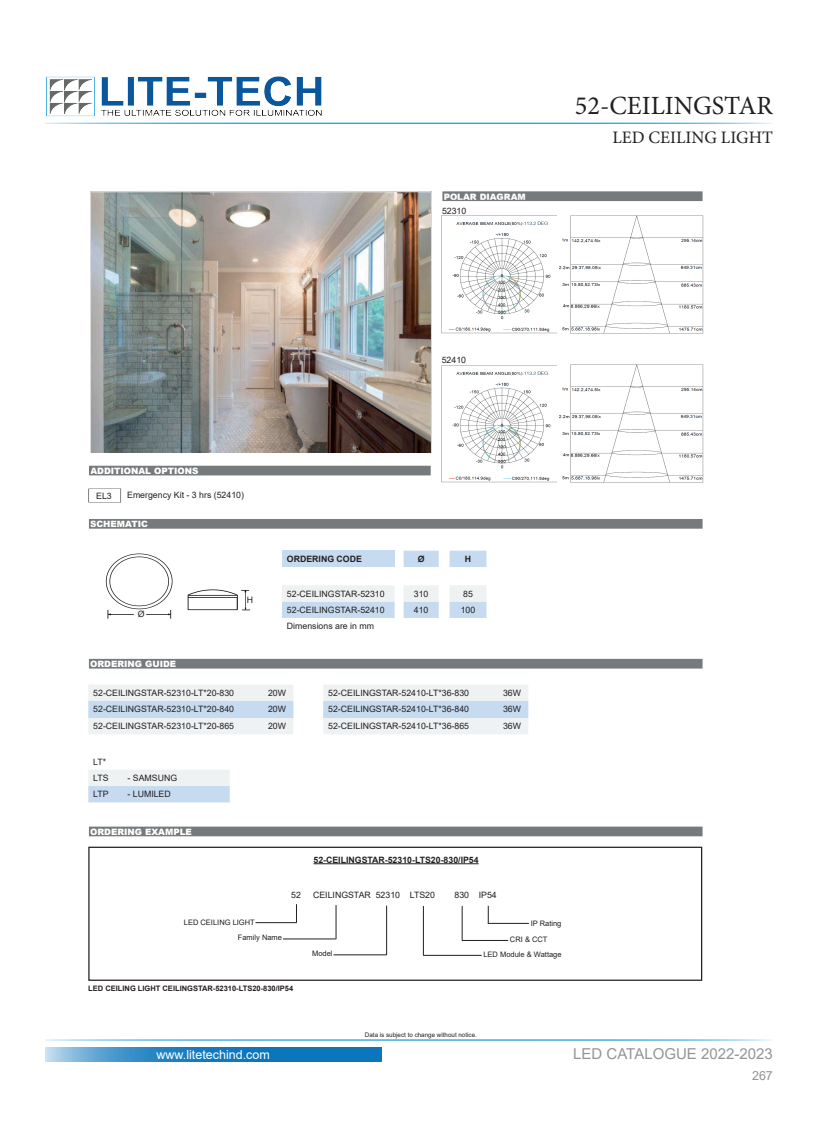
<style>
.page{position:relative;width:818px;height:1126px;background:#fff}
.page>*{position:absolute;margin:0;border:0;box-sizing:border-box;transform-origin:0 0}
.t1{font:26.25px "Minion Pro";color:#231f20}
.t2{font:17.5px "Minion Pro";color:#231f20}
.t3{font:15px "Arial";color:#939598}
.t4{font:12.5px "Arial";color:#fff}
.t5{font:12.5px "Arial";color:#929595}
.t6{font:8.75px/15.8px "Arial";color:#231f20}
.t7{font:900 8.75px "Arial";color:#fff}
.t8{font:700 8.75px "Arial";color:#231f20}
.t9{font:7.5px/15.4px "Arial";color:#231f20}
.t10{font:700 7.5px "Arial";color:#231f20}
.t11{font:6.25px "Arial";color:#231f20}
</style>
<div class="page">
<hr style="left:45px;top:123px;width:727px;height:1px;background:#179dd9">
<hr style="left:45px;top:1039px;width:727px;height:1px;background:#179dd9">
<svg style="left:45px;top:1047px;width:336px;height:15px;background:#2c88c5"></svg>
<img style="left:47px;top:76px;width:275px;height:41px">
<div style="left:88px;top:846px;width:613px;height:134px;border:1px solid #231f20"></div>
<hr style="left:313px;top:863px;width:165px;height:1px;background:#231f20">
<svg style="left:296px;top:904px;width:1px;height:18px"></svg>
<hr style="left:255px;top:922px;width:41px;height:1px;background:#231f20">
<hr style="left:335px;top:905px;width:1px;height:34px;background:#231f20">
<hr style="left:283px;top:938px;width:52px;height:1px;background:#231f20">
<svg style="left:282px;top:550px;width:204px;height:68px"></svg>
<svg style="left:487px;top:906px;width:1px;height:16px"></svg>
<hr style="left:487px;top:922px;width:41px;height:1px;background:#231f20">
<hr style="left:461px;top:905px;width:1px;height:35px;background:#231f20">
<hr style="left:461px;top:940px;width:47px;height:1px;background:#231f20">
<hr style="left:423px;top:905px;width:1px;height:49px;background:#231f20">
<hr style="left:423px;top:954px;width:58px;height:1px;background:#231f20">
<svg style="left:88px;top:685px;width:205px;height:49px"></svg>
<div style="left:89px;top:519px;width:612px;height:9px;background:#767a7c"></div>
<img style="left:90px;top:191px;width:341px;height:261px">
<img style="left:441px;top:215px;width:116px;height:119px">
<img style="left:559px;top:215px;width:145px;height:119px">
<div style="left:443px;top:192px;width:258px;height:8px;background:#767a7c"></div>
<div style="left:442px;top:191px;width:260px;height:10px;border:1px solid #757b7d"></div>
<img style="left:105px;top:553px;width:145px;height:66px">
<div style="left:89px;top:659px;width:612px;height:9px;background:#767a7c"></div>
<div style="left:89px;top:658px;width:613px;height:10px;border:1px solid #757b7d"></div>
<svg style="left:88px;top:770px;width:142px;height:32px"></svg>
<div style="left:89px;top:827px;width:612px;height:8px;background:#767a7c"></div>
<div style="left:89px;top:826px;width:613px;height:10px;border:1px solid #757b7d"></div>
<div style="left:90px;top:466px;width:340px;height:9px;background:#767a7c"></div>
<div style="left:89px;top:465px;width:341px;height:10px;border:1px solid #757b7d"></div>
<img style="left:88px;top:488px;width:33px;height:15px">
<img style="left:441px;top:365px;width:116px;height:118px">
<img style="left:559px;top:364px;width:145px;height:119px">
<hr style="left:386px;top:905px;width:1px;height:50px;background:#231f20">
<hr style="left:333px;top:954px;width:53px;height:1px;background:#231f20">
<svg style="left:323px;top:685px;width:205px;height:49px"></svg>
<p class="t7" style="left:443px;top:190px;width:83px">POLAR DIAGRAM</p>
<p class="t6" style="left:441px;top:202px;width:26px">52310</p>
<h1 class="t1" style="left:574px;top:88px;width:199px">52-CEILINGSTAR</h1>
<h2 class="t2" style="left:612px;top:126px;width:162px">LED CEILING LIGHT</h2>
<p class="t6" style="left:441px;top:352px;width:26px">52410</p>
<p class="t7" style="left:90px;top:464px;width:109px">ADDITIONAL OPTIONS</p>
<p class="t6" style="left:96px;top:487px;width:17px">EL3</p>
<p class="t6" style="left:127px;top:487px;width:118px">Emergency Kit - 3 hrs (52410)</p>
<p class="t7" style="left:90px;top:517px;width:59px">SCHEMATIC</p>
<p class="t6" style="left:138px;top:606px;width:8px">Ø</p>
<p class="t7" style="left:90px;top:657px;width:88px">ORDERING GUIDE</p>
<p class="t6" style="left:247px;top:592px;width:8px">H</p>
<p class="t8" style="left:287px;top:552px;width:76px">ORDERING CODE</p>
<p class="t8" style="left:417px;top:552px;width:8px">Ø</p>
<p class="t8" style="left:464px;top:552px;width:8px">H</p>
<p class="t6" style="left:287px;top:585px;width:99px">52-CEILINGSTAR-52310</p>
<p class="t6" style="left:413px;top:585px;width:16px">310</p>
<p class="t6" style="left:463px;top:585px;width:11px">85</p>
<p class="t6" style="left:287px;top:602px;width:99px">52-CEILINGSTAR-52410</p>
<p class="t6" style="left:413px;top:602px;width:16px">410</p>
<p class="t6" style="left:460px;top:602px;width:16px">100</p>
<p class="t6" style="left:287px;top:618px;width:89px">Dimensions are in mm</p>
<p class="t6" style="left:93px;top:684px;width:142px">52-CEILINGSTAR-52310-LT*20-830</p>
<p class="t6" style="left:268px;top:684px;width:19px">20W</p>
<p class="t6" style="left:93px;top:701px;width:142px">52-CEILINGSTAR-52310-LT*20-840</p>
<p class="t6" style="left:268px;top:701px;width:19px">20W</p>
<p class="t6" style="left:93px;top:718px;width:142px">52-CEILINGSTAR-52310-LT*20-865</p>
<p class="t6" style="left:268px;top:718px;width:19px">20W</p>
<p class="t6" style="left:93px;top:754px;width:17px">LT*<br>LTS</p>
<p class="t6" style="left:127px;top:770px;width:51px">- SAMSUNG</p>
<p class="t6" style="left:93px;top:786px;width:17px">LTP</p>
<p class="t6" style="left:127px;top:786px;width:45px">- LUMILED</p>
<p class="t7" style="left:90px;top:825px;width:103px">ORDERING EXAMPLE</p>
<p class="t6" style="left:328px;top:684px;width:142px">52-CEILINGSTAR-52410-LT*36-830</p>
<p class="t6" style="left:502px;top:684px;width:19px">36W</p>
<p class="t6" style="left:328px;top:701px;width:142px">52-CEILINGSTAR-52410-LT*36-840</p>
<p class="t6" style="left:502px;top:701px;width:19px">36W</p>
<p class="t6" style="left:328px;top:718px;width:142px">52-CEILINGSTAR-52410-LT*36-865</p>
<p class="t6" style="left:502px;top:718px;width:19px">36W</p>
<p class="t8" style="left:313px;top:853px;width:167px">52-CEILINGSTAR-52310-LTS20-830/IP54</p>
<p class="t6" style="left:291px;top:887px;width:11px">52</p>
<p class="t6" style="left:313px;top:887px;width:123px">CEILINGSTAR 52310 LTS20</p>
<p class="t6" style="left:454px;top:887px;width:44px">830 IP54</p>
<p class="t9" style="left:238px;top:914px;width:46px;text-indent:-54px">LED CEILING LIGHT<br>Family Name</p>
<p class="t9" style="left:530px;top:915px;width:32px">IP Rating</p>
<p class="t9" style="left:483px;top:932px;width:80px;line-height:14.6px;text-indent:26px">CRI &amp; CCT<br>LED Module &amp; Wattage</p>
<p class="t9" style="left:312px;top:945px;width:22px">Model</p>
<p class="t10" style="left:88px;top:982px;width:206px">LED CEILING LIGHT CEILINGSTAR-52310-LTS20-830/IP54</p>
<h3 class="t4" style="left:156px;top:1045px;width:115px">www.litetechind.com</h3>
<p class="t11" style="left:365px;top:1030px;width:113px">Data is subject to change without notice.</p>
<h3 class="t3" style="left:572px;top:1043px;width:201px">LED CATALOGUE 2022-2023</h3>
<h3 class="t5" style="left:751px;top:1067px;width:22px">267</h3>
</div>
